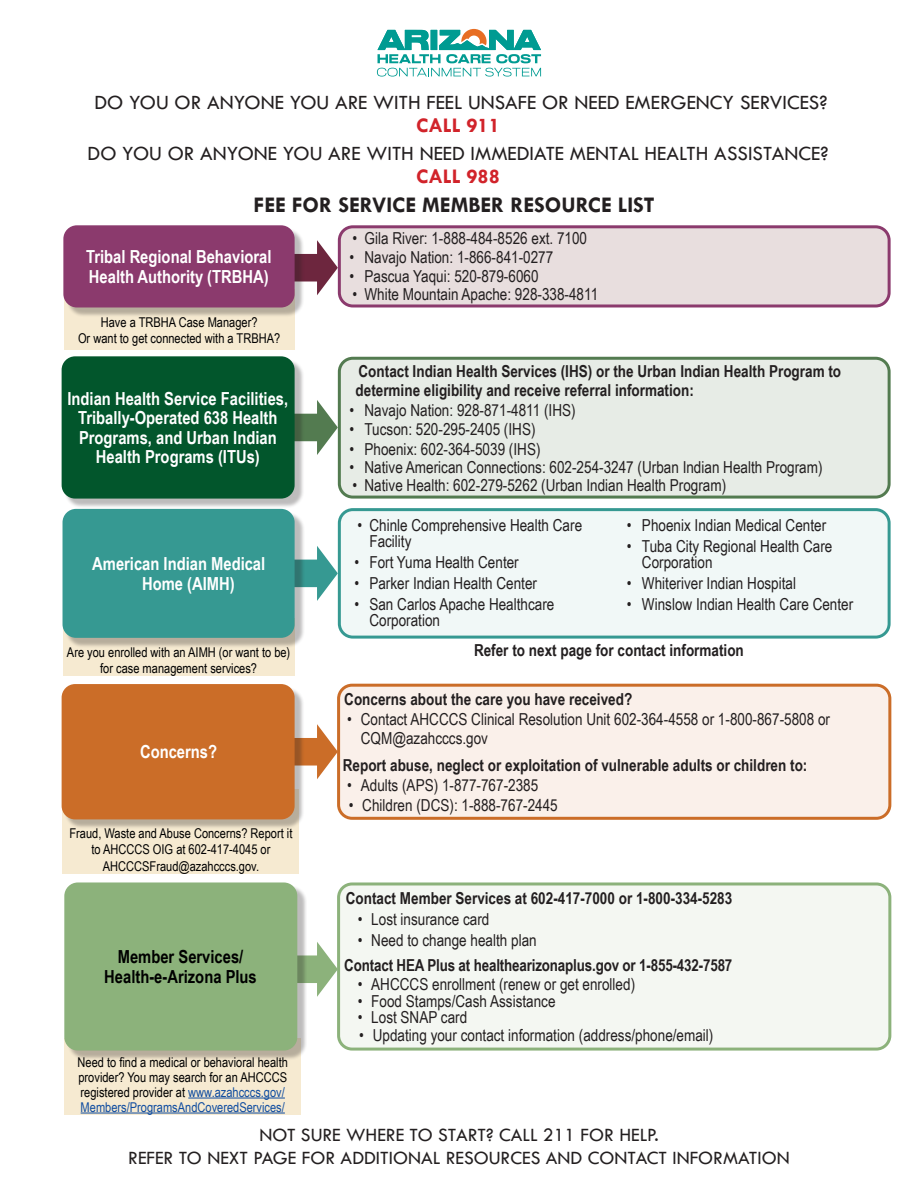
<style>
.page{position:relative;width:918px;height:1188px;background:#fff}
.page>*{position:absolute;margin:0;border:0;box-sizing:border-box;transform-origin:0 0}
.t1{font:700 22.5px "Tw Cen";color:#231f20}
.t2{font:21px "Tw Cen";color:#231f20}
.t3{font:700 21px "Tw Cen";color:#d1232a}
.t4{font:19.5px/22.5px "Tw Cen";color:#231f20;text-align:center}
.t5{font:700 18px/19.5px "Arial Narrow";color:#fff}
.t6{font:700 18px/19.5px "Arial Narrow";color:#000;text-align:center}
.t7{font:16.5px/16.5px "Arial Narrow";color:#231f20}
.t8{font:700 16.5px/19.5px "Arial Narrow";color:#231f20}
.t9{font:13.5px/15px "Arial Narrow";color:#000;text-align:center}
.s1{color:#0f4ca0}
</style>
<div class="page">
<div style="left:64px;top:1038px;width:237px;height:77px;background:#f6ead1"></div>
<hr style="left:188px;top:1098px;width:97px;height:1px;background:#0f4ca0">
<hr style="left:81px;top:1113px;width:204px;height:1px;background:#0f4ca0">
<svg style="left:305px;top:546px;width:33px;height:55px"></svg>
<svg style="left:304px;top:400px;width:34px;height:55px"></svg>
<div style="left:63px;top:619px;width:232px;height:57px;background:#f6ead1"></div>
<svg style="left:307px;top:942px;width:30px;height:55px"></svg>
<div style="left:63px;top:789px;width:236px;height:85px;background:#f6ead1"></div>
<svg style="left:304px;top:724px;width:33px;height:55px"></svg>
<div style="left:65px;top:687px;width:239px;height:143px;background:#231f20;opacity:.3"></div>
<div style="left:62px;top:684px;width:233px;height:135px;background:#cb6d28;border-radius:14px"></div>
<div style="left:67px;top:886px;width:240px;height:175px;background:#231f20;opacity:.3"></div>
<div style="left:64px;top:882px;width:233px;height:169px;background:#8cb27b;border-radius:14px"></div>
<div style="left:65px;top:359px;width:239px;height:149px;background:#231f20;opacity:.3"></div>
<div style="left:62px;top:356px;width:233px;height:143px;background:#02562c;border-radius:14px"></div>
<div style="left:64px;top:289px;width:231px;height:61px;background:#f6ead1"></div>
<div style="left:339px;top:884px;width:551px;height:165px;background:#f4f7f2;border-radius:14px"></div>
<div style="left:337px;top:882px;width:554px;height:169px;border:3px solid #8cb27b;border-radius:14px"></div>
<svg style="left:305px;top:240px;width:33px;height:55px"></svg>
<div style="left:66px;top:228px;width:239px;height:89px;background:#231f20;opacity:.3"></div>
<div style="left:63px;top:225px;width:232px;height:82px;background:#8b3a6d;border-radius:14px"></div>
<div style="left:339px;top:227px;width:550px;height:79px;background:#e8dede;border-radius:14px"></div>
<div style="left:338px;top:225px;width:553px;height:82px;border:3px solid #8b3a6d;border-radius:14px"></div>
<div style="left:66px;top:512px;width:239px;height:136px;background:#231f20;opacity:.3"></div>
<div style="left:63px;top:509px;width:232px;height:129px;background:#369992;border-radius:14px"></div>
<div style="left:339px;top:685px;width:551px;height:133px;background:#faf0ea;border-radius:14px"></div>
<div style="left:337px;top:684px;width:554px;height:136px;border:3px solid #cb6d28;border-radius:14px"></div>
<div style="left:339px;top:358px;width:550px;height:139px;background:#e7ece6;border-radius:14px"></div>
<div style="left:338px;top:357px;width:553px;height:142px;border:3px solid #537b50;border-radius:14px"></div>
<div style="left:339px;top:510px;width:550px;height:127px;background:#f1f8f7;border-radius:14px"></div>
<div style="left:338px;top:508px;width:553px;height:131px;border:3px solid #369992;border-radius:14px"></div>
<svg style="left:377px;top:29px;width:164px;height:48px"></svg>
<p class="t2" style="left:94px;top:90px;width:735px">DO YOU OR ANYONE YOU ARE WITH FEEL UNSAFE OR NEED EMERGENCY SERVICES?</p>
<p class="t3" style="left:416px;top:112px;width:85px">CALL 911</p>
<p class="t2" style="left:88px;top:141px;width:742px">DO YOU OR ANYONE YOU ARE WITH NEED IMMEDIATE MENTAL HEALTH ASSISTANCE?</p>
<p class="t3" style="left:416px;top:164px;width:85px">CALL 988</p>
<p class="t1" style="left:254px;top:191px;width:403px">FEE FOR SERVICE MEMBER RESOURCE LIST</p>
<p class="t5" style="left:86px;top:246px;width:187px">Tribal Regional Behavioral<br>Health Authority (TRBHA)</p>
<p class="t9" style="left:78px;top:314px;width:204px;line-height:16.2px">Have a TRBHA Case Manager?<br>Or want to get connected with a TRBHA?</p>
<p class="t5" style="left:68px;top:388px;width:222px;text-align:center">Indian Health Service Facilities,<br>Tribally-Operated 638 Health<br>Programs, and Urban Indian<br>Health Programs (ITUs)</p>
<p class="t5" style="left:142px;top:553px;width:125px;text-indent:-50px">American Indian Medical<br>Home (AIMH)</p>
<p class="t9" style="left:67px;top:643px;width:225px;line-height:16.2px">Are you enrolled with an AIMH (or want to be) for case management services?</p>
<p class="t5" style="left:140px;top:741px;width:79px">Concerns?</p>
<p class="t9" style="left:69px;top:824px;width:224px;line-height:16.5px">Fraud, Waste and Abuse Concerns? Report it to AHCCCS OIG at 602-417-4045 or<br>AHCCCSFraud@azahcccs.gov.</p>
<p class="t6" style="left:104px;top:946px;width:154px">Member Services/<br>Health-e-Arizona Plus</p>
<p class="t9" style="left:78px;top:1054px;width:212px;text-align:left">Need to find a medical or behavioral health provider? You may search for an AHCCCS registered provider at <span class="s1">www.azahcccs.gov/ Members/ProgramsAndCoveredServices/</span></p>
<p class="t7" style="left:353px;top:230px;width:236px">• Gila River: 1-888-484-8526 ext. 7100</p>
<p class="t7" style="left:350px;top:248px;width:205px">• Navajo Nation: 1-866-841-0277</p>
<p class="t7" style="left:350px;top:267px;width:191px">• Pascua Yaqui: 520-879-6060</p>
<p class="t7" style="left:353px;top:286px;width:247px">• White Mountain Apache: 928-338-4811</p>
<p class="t8" style="left:356px;top:360px;width:487px">Contact Indian Health Services (IHS) or the Urban Indian Health Program to determine eligibility and receive referral information:</p>
<p class="t7" style="left:350px;top:401px;width:228px">• Navajo Nation: 928-871-4811 (IHS)</p>
<p class="t7" style="left:350px;top:420px;width:187px">• Tucson: 520-295-2405 (IHS)</p>
<p class="t7" style="left:350px;top:440px;width:193px">• Phoenix: 602-364-5039 (IHS)</p>
<p class="t7" style="left:350px;top:458px;width:474px">• Native American Connections: 602-254-3247 (Urban Indian Health Program)</p>
<p class="t7" style="left:353px;top:476px;width:375px">• Native Health: 602-279-5262 (Urban Indian Health Program)</p>
<p class="t7" style="left:369px;top:516px;width:214px;text-indent:-12px">• Chinle Comprehensive Health Care<br>Facility</p>
<p class="t7" style="left:354px;top:553px;width:166px">• Fort Yuma Health Center</p>
<p class="t7" style="left:354px;top:574px;width:184px">• Parker Indian Health Center</p>
<p class="t7" style="left:369px;top:595px;width:187px;text-indent:-15px">• San Carlos Apache Healthcare<br>Corporation</p>
<p class="t7" style="left:627px;top:516px;width:201px">• Phoenix Indian Medical Center</p>
<p class="t7" style="left:642px;top:537px;width:192px;text-indent:-15px">• Tuba City Regional Health Care<br>Corporation</p>
<p class="t7" style="left:627px;top:574px;width:171px">• Whiteriver Indian Hospital</p>
<p class="t7" style="left:627px;top:595px;width:228px">• Winslow Indian Health Care Center</p>
<p class="t8" style="left:474px;top:640px;width:271px">Refer to next page for contact information</p>
<p class="t8" style="left:344px;top:689px;width:290px">Concerns about the care you have received?</p>
<p class="t7" style="left:361px;top:708px;width:471px;line-height:19.8px;text-indent:-14px">• Contact AHCCCS Clinical Resolution Unit 602-364-4558 or 1-800-867-5808 or<br>CQM@azahcccs.gov</p>
<p class="t8" style="left:343px;top:755px;width:466px">Report abuse, neglect or exploitation of vulnerable adults or children to:</p>
<p class="t7" style="left:347px;top:776px;width:192px">• Adults (APS) 1-877-767-2385</p>
<p class="t7" style="left:349px;top:796px;width:211px">• Children (DCS): 1-888-767-2445</p>
<p class="t8" style="left:346px;top:887px;width:388px">Contact Member Services at 602-417-7000 or 1-800-334-5283</p>
<p class="t7" style="left:358px;top:910px;width:133px">• Lost insurance card</p>
<p class="t7" style="left:358px;top:931px;width:180px">• Need to change health plan</p>
<p class="t8" style="left:344px;top:954px;width:390px">Contact HEA Plus at healthearizonaplus.gov or 1-855-432-7587</p>
<p class="t7" style="left:358px;top:976px;width:279px">• AHCCCS enrollment (renew or get enrolled)</p>
<p class="t7" style="left:358px;top:992px;width:199px">• Food Stamps/Cash Assistance</p>
<p class="t7" style="left:358px;top:1009px;width:111px">• Lost SNAP card</p>
<p class="t7" style="left:359px;top:1027px;width:356px">• Updating your contact information (address/phone/email)</p>
<p class="t4" style="left:128px;top:1124px;width:663px">NOT SURE WHERE TO START? CALL 211 FOR HELP.<br>REFER TO NEXT PAGE FOR ADDITIONAL RESOURCES AND CONTACT INFORMATION</p>
</div>
